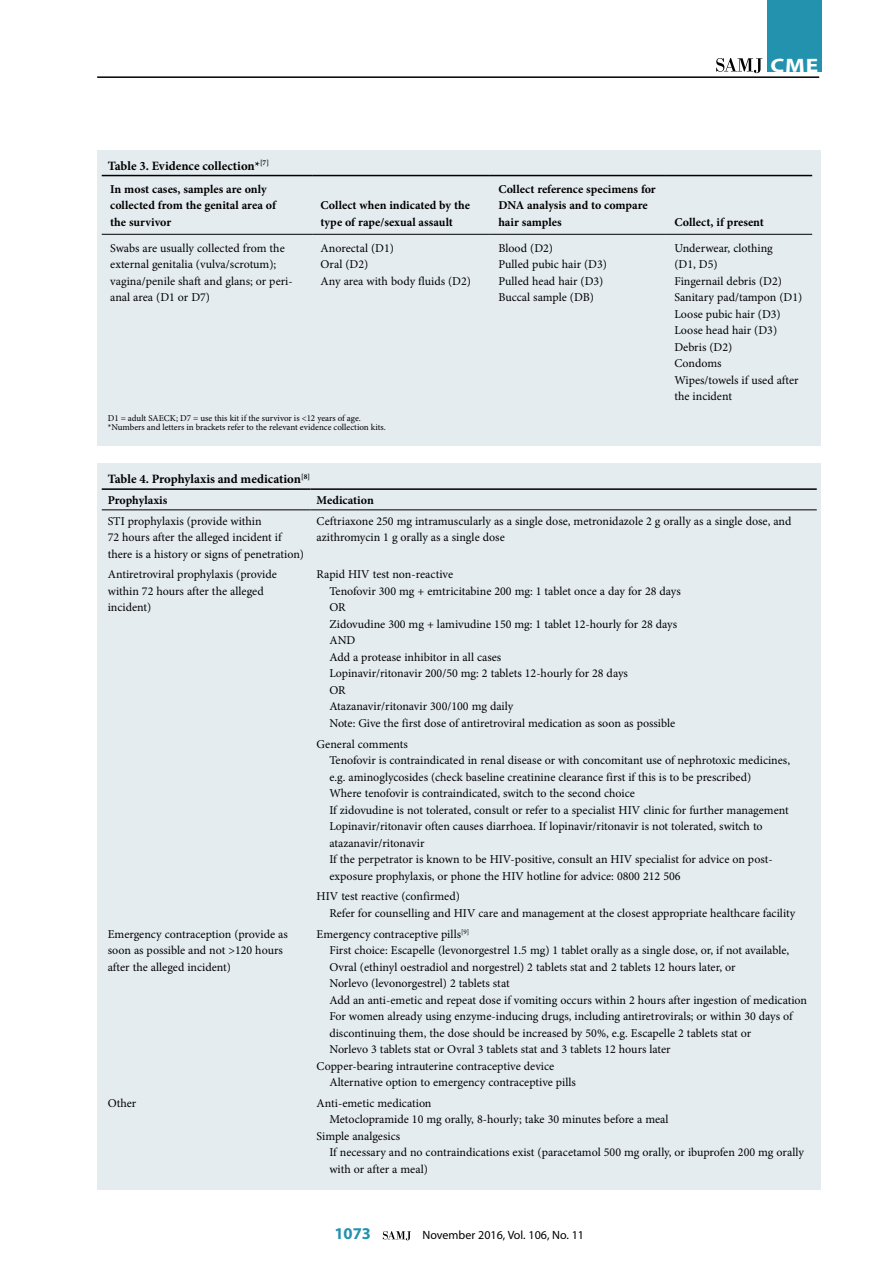
<style>
.page{position:relative;width:893px;height:1263px;background:#fff}
.page>*{position:absolute;margin:0;border:0;box-sizing:border-box;transform-origin:0 0}
.t1{font:700 19.5px "Myriad Pro";color:#fff;scale:1.2 1}
.t2{font:700 16.5px "Myriad Pro";color:#2292ae}
.t3{font:700 12.75px "Minion Pro";color:#000}
.t4{font:12px/16.5px "Minion Pro";color:#000}
.t5{font:700 12px/16.5px "Minion Pro";color:#000}
.t6{font:12px "Myriad Pro";color:#000}
.t7{font:9px/9px "Minion Pro";color:#000}
</style>
<div class="page">
<svg style="left:383px;top:1231px;width:28px;height:9px"></svg>
<hr style="left:97px;top:76px;width:722px;height:2px;background:#000">
<svg style="left:716px;top:58px;width:46px;height:15px"></svg>
<div style="left:767px;top:0;width:54px;height:72px;background:#2292ae"></div>
<div style="left:97px;top:150px;width:724px;height:296px;background:#e5ecf0"></div>
<hr style="left:102px;top:175px;width:210px;height:1px;background:#000">
<hr style="left:312px;top:175px;width:178px;height:1px;background:#000">
<hr style="left:490px;top:175px;width:176px;height:1px;background:#000">
<hr style="left:666px;top:175px;width:146px;height:1px;background:#000">
<hr style="left:102px;top:234px;width:210px;height:1px;background:#000">
<hr style="left:312px;top:234px;width:178px;height:1px;background:#000">
<hr style="left:490px;top:234px;width:176px;height:1px;background:#000">
<hr style="left:666px;top:234px;width:146px;height:1px;background:#000">
<div style="left:97px;top:464px;width:724px;height:726px;background:#e5ecf0"></div>
<hr style="left:102px;top:509px;width:209px;height:1px;background:#000">
<hr style="left:311px;top:509px;width:506px;height:1px;background:#000">
<hr style="left:102px;top:488px;width:209px;height:2px;background:#000">
<hr style="left:311px;top:488px;width:506px;height:2px;background:#000">
<p class="t3" style="left:108px;top:156px;width:163px">Table 3. Evidence collection*<sup>[7]</sup></p>
<p class="t5" style="left:110px;top:181px;width:167px">In most cases, samples are only collected from the genital area of the survivor</p>
<h1 class="t1" style="left:771px;top:53px;width:41px">CME</h1>
<p class="t5" style="left:321px;top:197px;width:151px">Collect when indicated by the type of rape/sexual assault</p>
<p class="t5" style="left:498px;top:181px;width:159px">Collect reference specimens for<br>DNA analysis and to compare hair samples</p>
<p class="t5" style="left:674px;top:214px;width:91px">Collect, if present</p>
<p class="t4" style="left:110px;top:239px;width:183px">Swabs are usually collected from the external genitalia (vulva/scrotum); vagina/penile shaft and glans; or peri&shy;anal area (D1 or D7)</p>
<p class="t4" style="left:321px;top:239px;width:152px">Anorectal (D1)<br>Oral (D2)<br>Any area with body fluids (D2)</p>
<p class="t4" style="left:498px;top:239px;width:110px">Blood (D2)<br>Pulled pubic hair (D3)<br>Pulled head hair (D3)<br>Buccal sample (DB)</p>
<p class="t4" style="left:674px;top:239px;width:129px">Underwear, clothing<br>(D1, D5)<br>Fingernail debris (D2)<br>Sanitary pad/tampon (D1)<br>Loose pubic hair (D3)<br>Loose head hair (D3)<br>Debris (D2)<br>Condoms<br>Wipes/towels if used after the incident</p>
<p class="t7" style="left:108px;top:414px;width:280px">D1 = adult SAECK; D7 = use this kit if the survivor is &lt;12 years of age. *Numbers and letters in brackets refer to the relevant evidence collection kits.</p>
<p class="t3" style="left:108px;top:470px;width:204px">Table 4. Prophylaxis and medication<sup>[8]</sup></p>
<p class="t5" style="left:108px;top:492px;width:61px">Prophylaxis</p>
<p class="t5" style="left:317px;top:492px;width:59px">Medication</p>
<p class="t4" style="left:108px;top:512px;width:198px">STI prophylaxis (provide within<br>72 hours after the alleged incident if there is a history or signs of penetration)</p>
<p class="t4" style="left:317px;top:512px;width:476px">Ceftriaxone 250 mg intramuscularly as a single dose, metronidazole 2 g orally as a single dose, and azithromycin 1 g orally as a single dose</p>
<p class="t4" style="left:108px;top:566px;width:171px">Antiretroviral prophylaxis (provide within 72 hours after the alleged incident)</p>
<p class="t4" style="left:329px;top:566px;width:353px;text-indent:-13px">Rapid HIV test non-reactive<br>Tenofovir 300 mg + emtricitabine 200 mg: 1 tablet once a day for 28 days OR<br>Zidovudine 300 mg + lamivudine 150 mg: 1 tablet 12-hourly for 28 days AND<br>Add a protease inhibitor in all cases<br>Lopinavir/ritonavir 200/50 mg: 2 tablets 12-hourly for 28 days<br>OR<br>Atazanavir/ritonavir 300/100 mg daily<br>Note: Give the first dose of antiretroviral medication as soon as possible</p>
<p class="t4" style="left:329px;top:735px;width:462px;text-indent:-13px">General comments<br>Tenofovir is contraindicated in renal disease or with concomitant use of nephrotoxic medicines, e.g. aminoglycosides (check baseline creatinine clearance first if this is to be prescribed)<br>Where tenofovir is contraindicated, switch to the second choice<br>If zidovudine is not tolerated, consult or refer to a specialist HIV clinic for further management Lopinavir/ritonavir often causes diarrhoea. If lopinavir/ritonavir is not tolerated, switch to atazanavir/ritonavir<br>If the perpetrator is known to be HIV-positive, consult an HIV specialist for advice on post&shy;exposure prophylaxis, or phone the HIV hotline for advice: 0800 212 506</p>
<p class="t4" style="left:329px;top:888px;width:467px;text-indent:-13px">HIV test reactive (confirmed)<br>Refer for counselling and HIV care and management at the closest appropriate healthcare facility</p>
<p class="t4" style="left:108px;top:925px;width:181px">Emergency contraception (provide as soon as possible and not &gt;120 hours after the alleged incident)</p>
<p class="t4" style="left:317px;top:925px;width:154px">Emergency contraceptive pills<sup>[9]</sup></p>
<p class="t4" style="left:329px;top:942px;width:461px">First choice: Escapelle (levonorgestrel 1.5 mg) 1 tablet orally as a single dose, or, if not available,</p>
<p class="t4" style="left:329px;top:958px;width:408px">Ovral (ethinyl oestradiol and norgestrel) 2 tablets stat and 2 tablets 12 hours later, or</p>
<p class="t4" style="left:329px;top:975px;width:182px">Norlevo (levonorgestrel) 2 tablets stat</p>
<p class="t4" style="left:329px;top:991px;width:479px">Add an anti-emetic and repeat dose if vomiting occurs within 2 hours after ingestion of medication</p>
<p class="t4" style="left:329px;top:1008px;width:465px">For women already using enzyme-inducing drugs, including antiretrovirals; or within 30 days of</p>
<p class="t4" style="left:329px;top:1024px;width:423px">discontinuing them, the dose should be increased by 50%, e.g. Escapelle 2 tablets stat or</p>
<p class="t4" style="left:329px;top:1041px;width:343px">Norlevo 3 tablets stat or Ovral 3 tablets stat and 3 tablets 12 hours later</p>
<p class="t4" style="left:317px;top:1057px;width:239px">Copper-bearing intrauterine contraceptive device</p>
<p class="t4" style="left:329px;top:1074px;width:248px">Alternative option to emergency contraceptive pills</p>
<p class="t4" style="left:108px;top:1095px;width:30px">Other</p>
<p class="t4" style="left:317px;top:1095px;width:116px">Anti-emetic medication</p>
<p class="t4" style="left:329px;top:1111px;width:341px">Metoclopramide 10 mg orally, 8-hourly; take 30 minutes before a meal</p>
<p class="t4" style="left:317px;top:1128px;width:85px">Simple analgesics</p>
<p class="t4" style="left:329px;top:1144px;width:476px">If necessary and no contraindications exist (paracetamol 500 mg orally, or ibuprofen 200 mg orally</p>
<p class="t4" style="left:329px;top:1161px;width:100px">with or after a meal)</p>
<h2 class="t2" style="left:334px;top:1223px;width:38px">1073</h2>
<p class="t6" style="left:423px;top:1228px;width:163px">November 2016, Vol. 106, No. 11</p>
</div>
